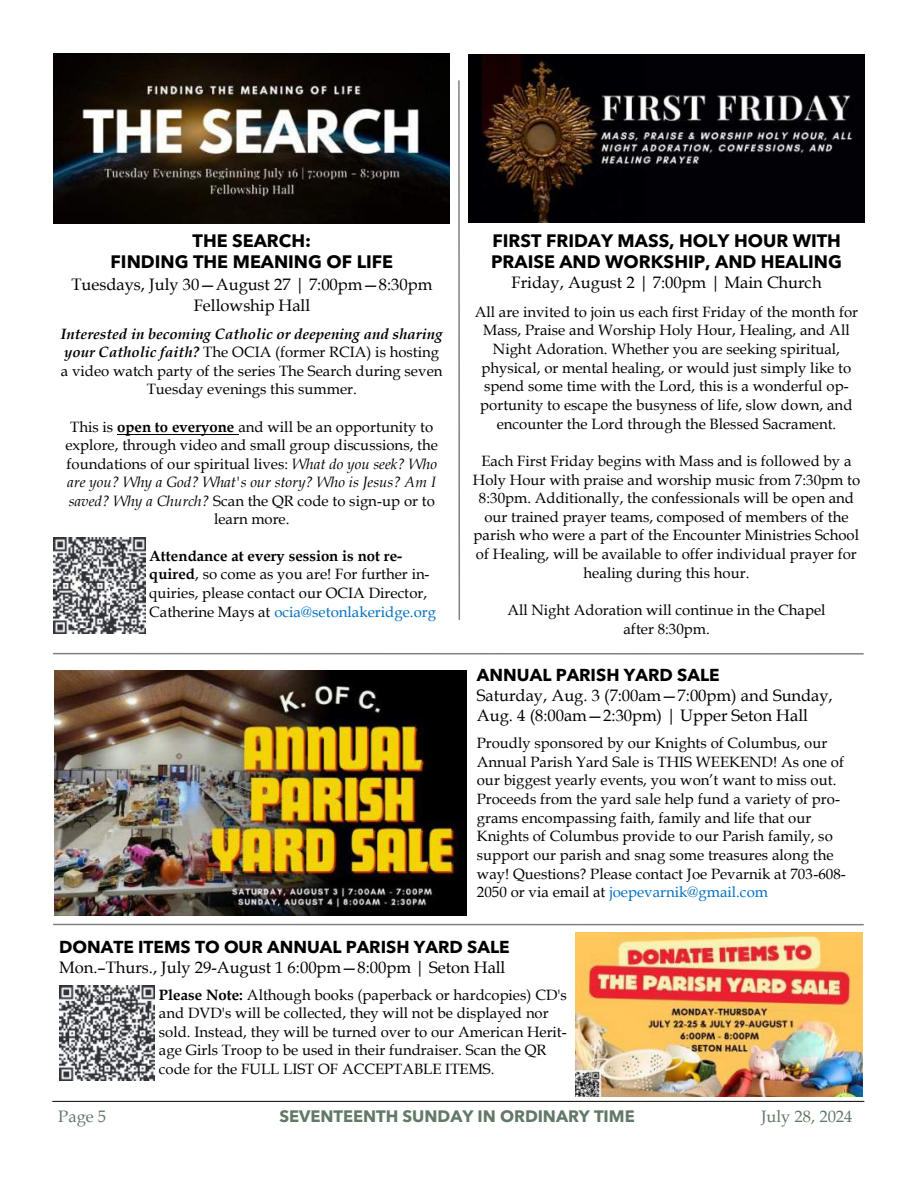
<style>
.page{position:relative;width:918px;height:1188px;background:#fff}
.page>*{position:absolute;margin:0;border:0;box-sizing:border-box;transform-origin:0 0}
.t1{font:700 18px/21.6px "Avenir Next LT Pro";color:#000;text-align:center}
.t2{font:700 17.25px "Avenir Next LT Pro";color:#000}
.t3{font:16.5px/20.5px "Book Antiqua";color:#000}
.t4{font:700 16.5px "Avenir Next LT Pro";color:#637967}
.t5{font:16.5px "Book Antiqua";color:#637967}
.t6{font:15px/18.6px "Book Antiqua";color:#000;text-align:center}
.s1{color:#0070c0}
.s2{font-weight:700}
.s3{font-weight:700;font-style:italic}
.s4{font-style:italic}
</style>
<div class="page">
<hr style="left:52px;top:1101px;width:812px;height:1px;background:#000">
<hr style="left:117px;top:434px;width:121px;height:1px;background:#000">
<hr style="left:53px;top:653px;width:811px;height:2px;background:#000;opacity:.5">
<img style="left:55px;top:670px;width:411px;height:245px">
<img style="left:469px;top:55px;width:396px;height:168px">
<img style="left:54px;top:54px;width:396px;height:170px">
<img style="left:53px;top:537px;width:92px;height:96px">
<img style="left:576px;top:932px;width:287px;height:164px">
<hr style="left:458px;top:80px;width:2px;height:540px;background:#000;opacity:.5">
<img style="left:59px;top:985px;width:96px;height:96px">
<hr style="left:53px;top:924px;width:811px;height:1px;background:#808080">
<p class="t1" style="left:491px;top:230px;width:352px;text-align:left">FIRST FRIDAY MASS, HOLY HOUR WITH<br>PRAISE AND WORKSHIP, AND HEALING</p>
<p class="t3" style="left:512px;top:273px;width:311px">Friday, August 2 | 7:00pm | Main Church</p>
<p class="t6" style="left:475px;top:303px;width:385px">All are invited to join us each first Friday of the month for Mass, Praise and Worship Holy Hour, Healing, and All Night Adoration. Whether you are seeking spiritual, physical, or mental healing, or would just simply like to spend some time with the Lord, this is a wonderful op&shy;portunity to escape the busyness of life, slow down, and encounter the Lord through the Blessed Sacrament.</p>
<p class="t6" style="left:473px;top:452px;width:389px">Each First Friday begins with Mass and is followed by a Holy Hour with praise and worship music from 7:30pm to 8:30pm. Additionally, the confessionals will be open and our trained prayer teams, composed of members of the parish who were a part of the Encounter Ministries School of Healing, will be available to offer individual prayer for healing during this hour.</p>
<p class="t6" style="left:507px;top:601px;width:320px">All Night Adoration will continue in the Chapel after 8:30pm.</p>
<p class="t2" style="left:477px;top:665px;width:244px">ANNUAL PARISH YARD SALE</p>
<p class="t3" style="left:477px;top:685px;width:357px">Saturday, Aug. 3 (7:00am—7:00pm) and Sunday,<br>Aug. 4 (8:00am—2:30pm) | Upper Seton Hall</p>
<p class="t6" style="left:477px;top:734px;width:352px">Proudly sponsored by our Knights of Columbus, our</p>
<p class="t6" style="left:477px;top:753px;width:370px;text-align:left">Annual Parish Yard Sale is THIS WEEKEND! As one of our biggest yearly events, you won’t want to miss out.<br>Proceeds from the yard sale help fund a variety of pro&shy;grams encompassing faith, family and life that our Knights of Columbus provide to our Parish family, so support our parish and snag some treasures along the way! Questions? Please contact Joe Pevarnik at 703-608- 2050 or via email at <span class="s1">joepevarnik@gmail.com</span></p>
<p class="t2" style="left:59px;top:937px;width:452px">DONATE ITEMS TO OUR ANNUAL PARISH YARD SALE</p>
<p class="t3" style="left:59px;top:957px;width:448px">Mon.–Thurs., July 29-August 1 6:00pm—8:00pm | Seton Hall</p>
<p class="t6" style="left:159px;top:985px;width:409px;text-align:left"><span class="s2">Please Note:</span> Although books (paperback or hardcopies) CD's and DVD's will be collected, they will not be displayed nor sold. Instead, they will be turned over to our American Herit&shy;age Girls Troop to be used in their fundraiser. Scan the QR code for the FULL LIST OF ACCEPTABLE ITEMS.</p>
<p class="t1" style="left:111px;top:230px;width:284px">THE SEARCH:<br>FINDING THE MEANING OF LIFE</p>
<p class="t3" style="left:71px;top:274px;width:362px">Tuesdays, July 30—August 27 | 7:00pm—8:30pm</p>
<p class="t3" style="left:194px;top:295px;width:118px">Fellowship Hall</p>
<p class="t6" style="left:61px;top:325px;width:383px"><span class="s3">Interested in becoming Catholic or deepening and sharing your Catholic faith?</span> The OCIA (former RCIA) is hosting a video watch party of the series The Search during seven Tuesday evenings this summer.</p>
<p class="t6" style="left:65px;top:418px;width:374px">This is <span class="s2">open to everyone</span> and will be an opportunity to explore, through video and small group discussions, the foundations of our spiritual lives: <span class="s4">What do you seek? Who are you? Why a God? What's our story? Who is Jesus? Am I saved? Why a Church?</span> Scan the QR code to sign-up or to learn more.</p>
<p class="t6" style="left:149px;top:547px;width:288px;text-align:left"><span class="s2">Attendance at every session is not re&shy;quired</span>, so come as you are! For further in&shy;quiries, please contact our OCIA Director, Catherine Mays at <span class="s1">ocia@setonlakeridge.org</span></p>
<p class="t5" style="left:58px;top:1107px;width:49px">Page 5</p>
<p class="t4" style="left:279px;top:1106px;width:357px">SEVENTEENTH SUNDAY IN ORDINARY TIME</p>
<p class="t5" style="left:761px;top:1107px;width:93px">July 28, 2024</p>
</div>
